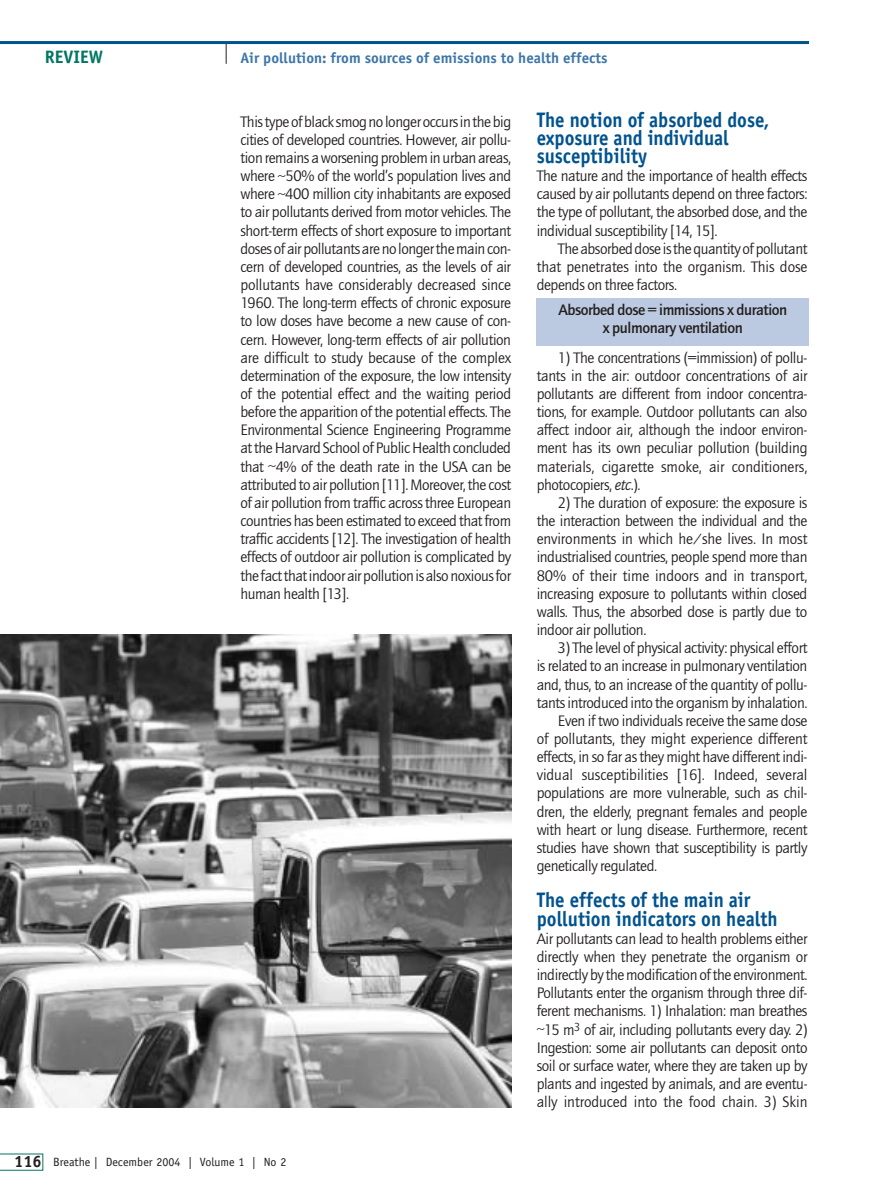
<style>
.page{position:relative;width:893px;height:1190px;background:#fff}
.page>*{position:absolute;margin:0;border:0;box-sizing:border-box;transform-origin:0 0}
.t1{font:700 21px/18.1px "Officina Sans";color:#00538e;scale:.9 1}
.t2{font:700 18px "Officina Sans";color:#007663}
.t3{font:15.75px/18.1px "Quay";letter-spacing:-.025em;color:#231f1f;text-align:justify}
.t4{font:15.75px/18.1px "Quay Bld";letter-spacing:-.025em;color:#231f1f;text-align:center}
.t5{font:15.75px "Quay";letter-spacing:-.005em;color:#231f1f}
.t6{font:700 15px "Officina Sans";color:#3d76a9}
.t7{font:12px "Officina Sans";color:#231f1f}
.s1{font-family:"Quay Itlic"}
.s2{font-weight:700;font-size:16.5px}
</style>
<div class="page">
<svg style="left:226px;top:44px;width:1px;height:20px"></svg>
<svg style="left:0;top:1153px;width:43px;height:17px"></svg>
<hr style="left:0;top:41px;width:809px;height:3px;background:#00538e">
<div style="left:536px;top:298px;width:273px;height:48px;background:#bbcae0"></div>
<img style="left:0;top:635px;width:511px;height:472px">
<p class="t2" style="left:45px;top:50px;width:60px">REVIEW</p>
<p class="t6" style="left:240px;top:52px;width:368px">Air pollution: from sources of emissions to health effects</p>
<p class="t3" style="left:240px;top:114px;width:272px">This type of black smog no longer occurs in the big cities of developed countries. However, air pollu&shy;tion remains a worsening problem in urban areas, where ~50% of the world’s population lives and where ~400 million city inhabitants are exposed to air pollutants derived from motor vehicles. The short-term effects of short exposure to important doses of air pollutants are no longer the main con&shy;cern of developed countries, as the levels of air pollutants have considerably decreased since 1960. The long-term effects of chronic exposure to low doses have become a new cause of con&shy;cern. However, long-term effects of air pollution are difficult to study because of the complex determination of the exposure, the low intensity of the potential effect and the waiting period before the apparition of the potential effects. The Environmental Science Engineering Programme at the Harvard School of Public Health concluded that ~4% of the death rate in the USA can be attributed to air pollution [11]. Moreover, the cost of air pollution from traffic across three European countries has been estimated to exceed that from traffic accidents [12]. The investigation of health effects of outdoor air pollution is complicated by the fact that indoor air pollution is also noxious for human health [13].</p>
<h1 class="t1" style="left:536px;top:112px;width:260px">The notion of absorbed dose, exposure and individual susceptibility</h1>
<p class="t3" style="left:536px;top:168px;width:272px">The nature and the importance of health effects caused by air pollutants depend on three factors: the type of pollutant, the absorbed dose, and the individual susceptibility [14, 15].</p>
<p class="t3" style="left:536px;top:241px;width:272px;text-indent:21px">The absorbed dose is the quantity of pollutant that penetrates into the organism. This dose depends on three factors.</p>
<p class="t4" style="left:558px;top:302px;width:230px">Absorbed dose = immissions x duration x pulmonary ventilation</p>
<p class="t3" style="left:536px;top:350px;width:272px;text-indent:21px">1) The concentrations (=immission) of pollu&shy;tants in the air: outdoor concentrations of air pollutants are different from indoor concentra&shy;tions, for example. Outdoor pollutants can also affect indoor air, although the indoor environ&shy;ment has its own peculiar pollution (building materials, cigarette smoke, air conditioners, photocopiers, <span class="s1">etc</span>.).</p>
<p class="t3" style="left:536px;top:495px;width:272px;text-indent:21px">2) The duration of exposure: the exposure is the interaction between the individual and the environments in which he/she lives. In most industrialised countries, people spend more than 80% of their time indoors and in transport, increasing exposure to pollutants within closed walls. Thus, the absorbed dose is partly due to indoor air pollution.</p>
<p class="t3" style="left:558px;top:640px;width:251px">3) The level of physical activity: physical effort</p>
<p class="t3" style="left:536px;top:658px;width:272px">is related to an increase in pulmonary ventilation</p>
<p class="t3" style="left:536px;top:676px;width:272px">and, thus, to an increase of the quantity of pollu-</p>
<p class="t3" style="left:536px;top:695px;width:272px">tants introduced into the organism by inhalation.</p>
<p class="t3" style="left:558px;top:713px;width:251px">Even if two individuals receive the same dose</p>
<p class="t3" style="left:536px;top:731px;width:272px">of pollutants, they might experience different</p>
<p class="t3" style="left:536px;top:749px;width:272px">effects, in so far as they might have different indi-</p>
<p class="t5" style="left:536px;top:769px;width:272px">vidual susceptibilities [16]. Indeed, several</p>
<p class="t3" style="left:536px;top:785px;width:272px">populations are more vulnerable, such as chil-</p>
<p class="t3" style="left:536px;top:803px;width:272px">dren, the elderly, pregnant females and people</p>
<p class="t3" style="left:536px;top:822px;width:272px">with heart or lung disease. Furthermore, recent</p>
<p class="t3" style="left:536px;top:840px;width:272px">studies have shown that susceptibility is partly</p>
<p class="t3" style="left:536px;top:858px;width:122px">genetically regulated.</p>
<h1 class="t1" style="left:536px;top:893px;width:269px">The effects of the main air pollution indicators on health</h1>
<p class="t3" style="left:536px;top:930px;width:272px">Air pollutants can lead to health problems either directly when they penetrate the organism or indirectly by the modification of the environment.<br>Pollutants enter the organism through three dif&shy;ferent mechanisms. 1) Inhalation: man breathes ~15 m<sup>3</sup> of air, including pollutants every day. 2)<br>Ingestion: some air pollutants can deposit onto soil or surface water, where they are taken up by plants and ingested by animals, and are eventu&shy;ally introduced into the food chain. 3) Skin</p>
<p class="t7" style="left:14px;top:1157px;width:274px"><span class="s2">116</span> Breathe | December 2004 | Volume 1 | No 2</p>
</div>
